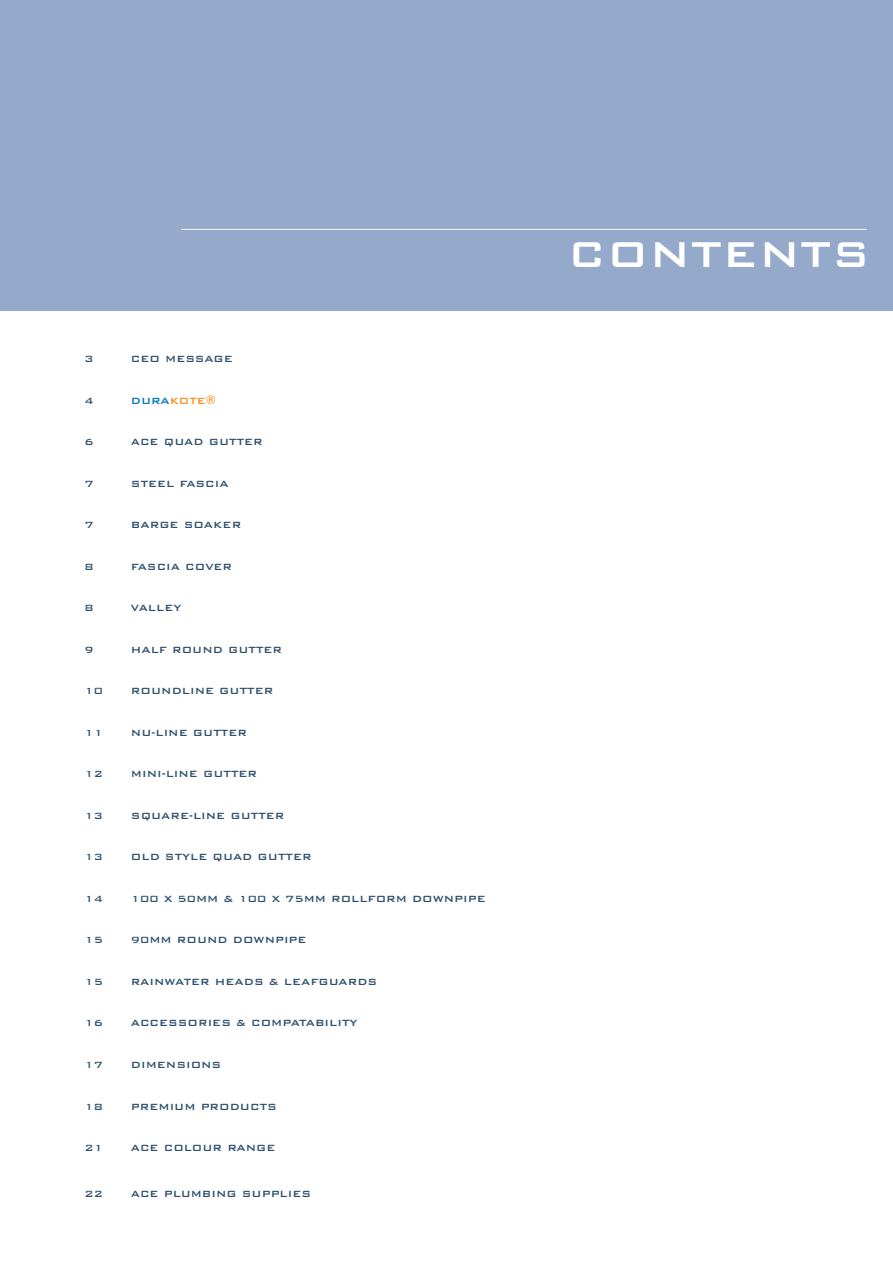
<style>
.page{position:relative;width:893px;height:1263px;background:#fff}
.page>*{position:absolute;margin:0;border:0;box-sizing:border-box;transform-origin:0 0}
.t1{font:500 48px "Bank Gothic BT";letter-spacing:.01em;color:#fff}
.t2{font:500 12px "Bank Gothic BT";color:#2e506e}
.t3{font:500 12px "Bank Gothic BT";color:#f78e1e}
.s1{color:#0076c0}
</style>
<div class="page">
<div style="left:0;top:0;width:893px;height:310px;background:#95a9cb"></div>
<hr style="left:181px;top:229px;width:686px;height:1px;background:#fff">
<p class="t2" style="left:84px;top:352px;width:11px">3</p>
<p class="t2" style="left:131px;top:352px;width:103px">CEO MESSAGE</p>
<p class="t2" style="left:84px;top:394px;width:11px">4</p>
<p class="t3" style="left:131px;top:394px;width:86px"><span class="s1">DURA</span>KOTE®</p>
<p class="t2" style="left:84px;top:435px;width:11px">6</p>
<p class="t2" style="left:131px;top:435px;width:133px">ACE QUAD GUTTER</p>
<p class="t2" style="left:84px;top:477px;width:11px">7</p>
<p class="t2" style="left:131px;top:477px;width:99px">STEEL FASCIA</p>
<p class="t2" style="left:84px;top:518px;width:11px">7</p>
<p class="t2" style="left:131px;top:518px;width:112px">BARGE SOAKER</p>
<p class="t2" style="left:84px;top:560px;width:11px">8</p>
<p class="t2" style="left:131px;top:560px;width:103px">FASCIA COVER</p>
<p class="t2" style="left:84px;top:601px;width:11px">8</p>
<p class="t2" style="left:131px;top:601px;width:52px">VALLEY</p>
<p class="t2" style="left:84px;top:643px;width:11px">9</p>
<p class="t2" style="left:131px;top:643px;width:153px">HALF ROUND GUTTER</p>
<p class="t2" style="left:84px;top:684px;width:20px">10</p>
<p class="t2" style="left:131px;top:684px;width:144px">ROUNDLINE GUTTER</p>
<p class="t2" style="left:84px;top:726px;width:20px">11</p>
<p class="t2" style="left:131px;top:726px;width:118px">NU-LINE GUTTER</p>
<p class="t2" style="left:84px;top:767px;width:20px">12</p>
<p class="t2" style="left:131px;top:767px;width:128px">MINI-LINE GUTTER</p>
<p class="t2" style="left:84px;top:809px;width:20px">13</p>
<p class="t2" style="left:131px;top:809px;width:155px">SQUARE-LINE GUTTER</p>
<p class="t2" style="left:84px;top:851px;width:20px">13</p>
<p class="t2" style="left:131px;top:851px;width:182px">OLD STYLE QUAD GUTTER</p>
<p class="t2" style="left:84px;top:892px;width:20px">14</p>
<p class="t2" style="left:131px;top:892px;width:356px">100 X 50MM &amp; 100 X 75MM ROLLFORM DOWNPIPE</p>
<p class="t2" style="left:84px;top:934px;width:20px">15</p>
<p class="t2" style="left:131px;top:934px;width:177px">90MM ROUND DOWNPIPE</p>
<p class="t2" style="left:84px;top:975px;width:20px">15</p>
<p class="t2" style="left:131px;top:975px;width:248px">RAINWATER HEADS &amp; LEAFGUARDS</p>
<p class="t2" style="left:84px;top:1017px;width:20px">16</p>
<p class="t2" style="left:131px;top:1017px;width:228px">ACCESSORIES &amp; COMPATABILITY</p>
<p class="t2" style="left:84px;top:1058px;width:20px">17</p>
<p class="t2" style="left:131px;top:1058px;width:92px">DIMENSIONS</p>
<p class="t2" style="left:84px;top:1100px;width:20px">18</p>
<p class="t2" style="left:131px;top:1100px;width:147px">PREMIUM PRODUCTS</p>
<p class="t2" style="left:84px;top:1141px;width:20px">21</p>
<p class="t2" style="left:131px;top:1141px;width:146px">ACE COLOUR RANGE</p>
<p class="t2" style="left:84px;top:1187px;width:20px">22</p>
<p class="t2" style="left:131px;top:1187px;width:182px">ACE PLUMBING SUPPLIES</p>
<h1 class="t1" style="left:568px;top:228px;width:304px">CONTENTS</h1>
</div>
